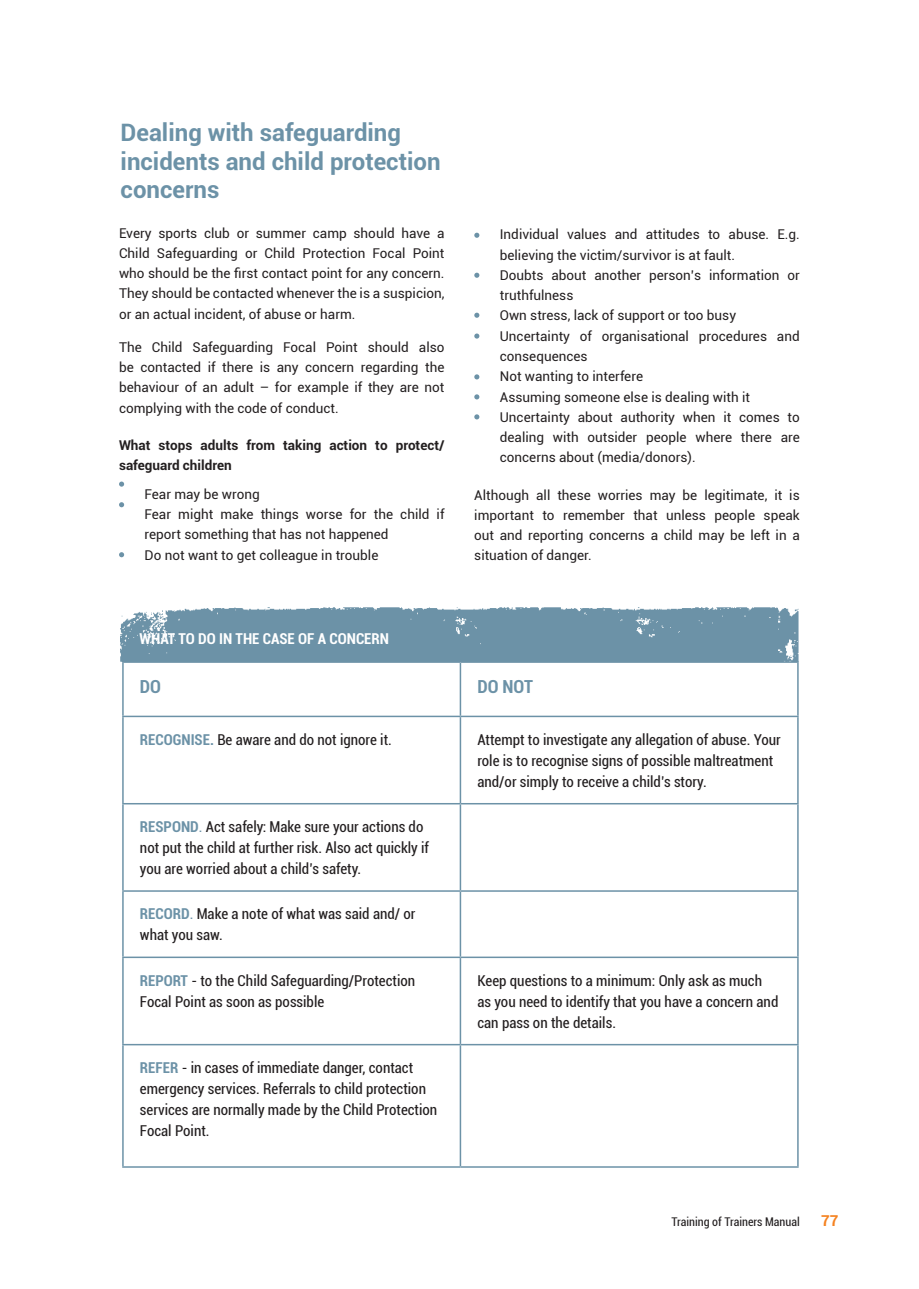
<style>
.page{position:relative;width:919px;height:1289px;background:#fff}
.page>*{position:absolute;margin:0;border:0;box-sizing:border-box;transform-origin:0 0}
.t1{font:700 24px/28.8px "Roboto";color:#6c92a7}
.t2{font:700 condensed 18px "Roboto";color:#6c92a7}
.t3{font:condensed 15px/21px "Roboto";color:#231f20}
.t4{font:700 condensed 15px "Roboto";color:#fff}
.t5{font:700 15px "Roboto";color:#f58220}
.t6{font:13.5px/20.2px "Roboto";color:#231f20;text-align:justify}
.t7{font:700 13.5px/20.2px "Roboto";color:#231f20}
.t8{font:condensed 12px "Roboto";color:#231f20}
.s1{font-weight:700;color:#6c92a7}
.s2{color:#6c92a7}
</style>
<div class="page">
<hr style="left:122px;top:661px;width:338px;height:2px;background:#6c92a7">
<hr style="left:122px;top:663px;width:2px;height:52px;background:#6c92a7">
<hr style="left:460px;top:661px;width:338px;height:2px;background:#6c92a7">
<hr style="left:459px;top:663px;width:2px;height:52px;background:#6c92a7">
<hr style="left:797px;top:663px;width:1px;height:52px;background:#6c92a7">
<hr style="left:122px;top:715px;width:338px;height:2px;background:#6c92a7">
<hr style="left:122px;top:717px;width:2px;height:86px;background:#6c92a7">
<hr style="left:460px;top:715px;width:338px;height:2px;background:#6c92a7">
<hr style="left:459px;top:717px;width:2px;height:86px;background:#6c92a7">
<hr style="left:797px;top:717px;width:1px;height:86px;background:#6c92a7">
<hr style="left:122px;top:803px;width:338px;height:1px;background:#6c92a7">
<hr style="left:122px;top:804px;width:2px;height:86px;background:#6c92a7">
<hr style="left:460px;top:803px;width:338px;height:1px;background:#6c92a7">
<hr style="left:459px;top:804px;width:2px;height:86px;background:#6c92a7">
<hr style="left:797px;top:804px;width:1px;height:86px;background:#6c92a7">
<hr style="left:122px;top:890px;width:338px;height:1px;background:#6c92a7">
<hr style="left:122px;top:891px;width:2px;height:65px;background:#6c92a7">
<hr style="left:460px;top:890px;width:338px;height:1px;background:#6c92a7">
<hr style="left:459px;top:891px;width:2px;height:65px;background:#6c92a7">
<hr style="left:797px;top:891px;width:1px;height:65px;background:#6c92a7">
<hr style="left:122px;top:956px;width:338px;height:2px;background:#6c92a7">
<hr style="left:122px;top:958px;width:2px;height:85px;background:#6c92a7">
<hr style="left:460px;top:956px;width:338px;height:2px;background:#6c92a7">
<hr style="left:459px;top:958px;width:2px;height:85px;background:#6c92a7">
<hr style="left:797px;top:958px;width:1px;height:85px;background:#6c92a7">
<hr style="left:122px;top:1043px;width:338px;height:2px;background:#6c92a7">
<hr style="left:122px;top:1045px;width:2px;height:121px;background:#6c92a7">
<hr style="left:460px;top:1043px;width:338px;height:2px;background:#6c92a7">
<hr style="left:459px;top:1045px;width:2px;height:121px;background:#6c92a7">
<hr style="left:797px;top:1045px;width:1px;height:121px;background:#6c92a7">
<hr style="left:122px;top:1166px;width:338px;height:1px;background:#6c92a7">
<hr style="left:460px;top:1166px;width:338px;height:1px;background:#6c92a7">
<img style="left:121px;top:607px;width:678px;height:54px">
<svg style="left:119px;top:481px;width:5px;height:5px"></svg>
<svg style="left:119px;top:502px;width:5px;height:5px"></svg>
<svg style="left:119px;top:552px;width:5px;height:5px"></svg>
<svg style="left:474px;top:233px;width:5px;height:5px"></svg>
<svg style="left:474px;top:273px;width:5px;height:5px"></svg>
<svg style="left:474px;top:374px;width:5px;height:5px"></svg>
<svg style="left:474px;top:394px;width:5px;height:5px"></svg>
<svg style="left:474px;top:414px;width:5px;height:5px"></svg>
<svg style="left:474px;top:333px;width:5px;height:5px"></svg>
<svg style="left:474px;top:313px;width:5px;height:5px"></svg>
<h1 class="t1" style="left:121px;top:117px;width:321px">Dealing with safeguarding incidents and child protection concerns</h1>
<p class="t6" style="left:119px;top:222px;width:327px">Every sports club or summer camp should have a Child Safeguarding or Child Protection Focal Point who should be the first contact point for any concern.<br>They should be contacted whenever the is a suspicion, or an actual incident, of abuse or harm.</p>
<p class="t6" style="left:119px;top:336px;width:327px">The Child Safeguarding Focal Point should also be contacted if there is any concern regarding the behaviour of an adult – for example if they are not complying with the code of conduct.</p>
<p class="t7" style="left:119px;top:434px;width:327px">What stops adults from taking action to protect/ safeguard children</p>
<p class="t6" style="left:144px;top:483px;width:301px;text-align:left">Fear may be wrong<br>Fear might make things worse for the child if report something that has not happened<br>Do not want to get colleague in trouble</p>
<p class="t4" style="left:140px;top:628px;width:251px">WHAT TO DO IN THE CASE OF A CONCERN</p>
<p class="t6" style="left:500px;top:224px;width:301px;text-align:left">Individual values and attitudes to abuse. E.g. believing the victim/survivor is at fault.<br>Doubts about another person’s information or truthfulness<br>Own stress, lack of support or too busy Uncertainty of organisational procedures and consequences<br>Not wanting to interfere<br>Assuming someone else is dealing with it Uncertainty about authority when it comes to dealing with outsider people where there are concerns about (media/donors).</p>
<p class="t6" style="left:474px;top:484px;width:327px">Although all these worries may be legitimate, it is important to remember that unless people speak out and reporting concerns a child may be left in a situation of danger.</p>
<h2 class="t2" style="left:140px;top:673px;width:23px">DO</h2>
<h2 class="t2" style="left:477px;top:673px;width:57px">DO NOT</h2>
<p class="t3" style="left:140px;top:728px;width:253px"><span class="s1">RECOGNISE.</span> Be aware and do not ignore it.</p>
<p class="t3" style="left:477px;top:728px;width:305px">Attempt to investigate any allegation of abuse. Your role is to recognise signs of possible maltreatment and/or simply to receive a child’s story.</p>
<p class="t3" style="left:140px;top:815px;width:290px"><span class="s1">RESPOND</span><span class="s2">.</span> Act safely: Make sure your actions do not put the child at further risk. Also act quickly if you are worried about a child’s safety.</p>
<p class="t3" style="left:140px;top:903px;width:277px"><span class="s1">RECORD</span><span class="s2">.</span> Make a note of what was said and/ or what you saw.</p>
<p class="t3" style="left:140px;top:969px;width:277px"><span class="s1">REPORT</span> - to the Child Safeguarding/Protection<br>Focal Point as soon as possible</p>
<p class="t3" style="left:477px;top:969px;width:302px">Keep questions to a minimum: Only ask as much as you need to identify that you have a concern and can pass on the details.</p>
<p class="t3" style="left:140px;top:1056px;width:299px"><span class="s1">REFER</span> - in cases of immediate danger, contact emergency services. Referrals to child protection services are normally made by the Child Protection Focal Point.</p>
<p class="t8" style="left:671px;top:1213px;width:130px">Training of Trainers Manual</p>
<p class="t5" style="left:821px;top:1210px;width:19px">77</p>
</div>
